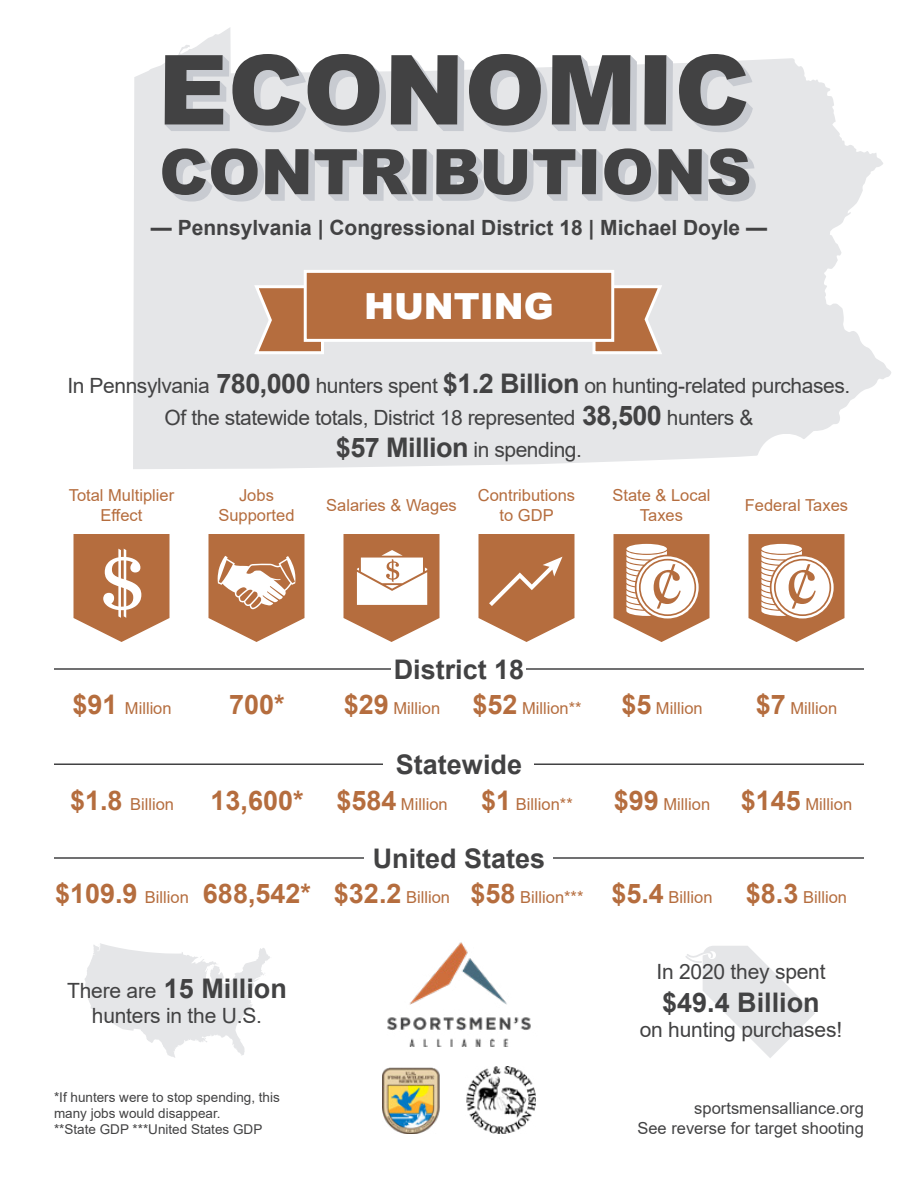
<style>
.page{position:relative;width:918px;height:1188px;background:#fff}
.page>*{position:absolute;margin:0;border:0;box-sizing:border-box;transform-origin:0 0}
.t1{font:900 36px "Arial";color:#fff}
.t2{font:700 27px "Arial";color:#424243}
.t3{font:700 27px "Arial";color:#b56d3e}
.t4{font:21px/32.4px "Arial";letter-spacing:-.02em;color:#424243;text-align:center}
.t5{font:700 21px "Arial";color:#424243}
.t6{font:16.5px/19.8px "Arial";color:#b56d3e;text-align:center}
.t7{font:16.5px/19.8px "Arial";color:#424243;text-align:right}
.t8{font:13.5px/16.2px "Arial";color:#424243}
.s1{font-weight:700;font-size:27px}
.s2{font-weight:400;font-size:21px}
</style>
<div class="page">
<svg style="left:133px;top:27px;width:758px;height:442px;fill:#e5e6e8"></svg>
<svg style="left:85px;top:943px;width:185px;height:115px"></svg>
<svg style="left:685px;top:946px;width:130px;height:112px"></svg>
<img style="left:387px;top:942px;width:144px;height:105px">
<svg style="left:252px;top:268px;width:413px;height:89px;background:#c69575"></svg>
<svg style="left:74px;top:534px;width:96px;height:108px"></svg>
<svg style="left:344px;top:534px;width:96px;height:108px"></svg>
<svg style="left:208px;top:534px;width:96px;height:108px"></svg>
<hr style="left:54px;top:857px;width:810px;height:2px;background:#424243">
<hr style="left:54px;top:763px;width:810px;height:2px;background:#424243">
<div style="left:384px;top:751px;width:150px;height:27px;background:#fff"></div>
<div style="left:364px;top:844px;width:190px;height:28px;background:#fff"></div>
<svg style="left:478px;top:534px;width:96px;height:108px;background:#c1845d"></svg>
<svg style="left:614px;top:534px;width:96px;height:108px"></svg>
<svg style="left:748px;top:534px;width:96px;height:108px"></svg>
<img style="left:382px;top:1067px;width:58px;height:67px">
<img style="left:466px;top:1066px;width:70px;height:68px">
<svg style="left:165px;top:54px;width:472px;height:78px;background:#88888a"></svg>
<svg style="left:644px;top:55px;width:29px;height:76px;background:#6f7072"></svg>
<svg style="left:679px;top:54px;width:74px;height:78px;background:#949597"></svg>
<svg style="left:162px;top:148px;width:594px;height:54px;background:#8f9092"></svg>
<hr style="left:54px;top:668px;width:810px;height:2px;background:#424243">
<div style="left:392px;top:656px;width:134px;height:26px;background:#fff"></div>
<p class="t5" style="left:151px;top:213px;width:618px">— Pennsylvania | Congressional District 18 | Michael Doyle —</p>
<h1 class="t1" style="left:364px;top:280px;width:191px">HUNTING</h1>
<p class="t4" style="left:68px;top:369px;width:784px">In Pennsylvania <span class="s1">780,000</span> hunters spent <span class="s1">$1.2 Billion</span> on hunting-related purchases.<br>Of the statewide totals, District 18 represented <span class="s1">38,500</span> hunters &amp;<br><span class="s1">$57 Million</span> in spending.</p>
<p class="t6" style="left:69px;top:485px;width:107px">Total Multiplier<br>Effect</p>
<p class="t6" style="left:218px;top:485px;width:78px">Jobs<br>Supported</p>
<p class="t6" style="left:326px;top:495px;width:132px">Salaries &amp; Wages</p>
<p class="t6" style="left:478px;top:485px;width:99px">Contributions to GDP</p>
<p class="t6" style="left:612px;top:485px;width:100px">State &amp; Local<br>Taxes</p>
<p class="t6" style="left:745px;top:495px;width:105px">Federal Taxes</p>
<h2 class="t2" style="left:394px;top:650px;width:132px">District 18</h2>
<p class="t6" style="left:72px;top:698px;width:101px"><span class="s1">$91</span> Million</p>
<h2 class="t3" style="left:229px;top:685px;width:57px">700*</h2>
<p class="t6" style="left:344px;top:698px;width:239px"><span class="s1">$29</span> Million <span class="s1">$52</span> Million**</p>
<p class="t6" style="left:621px;top:698px;width:83px"><span class="s1">$5</span> Million</p>
<p class="t6" style="left:756px;top:698px;width:83px"><span class="s1">$7</span> Million</p>
<h2 class="t2" style="left:396px;top:746px;width:128px">Statewide</h2>
<p class="t6" style="left:70px;top:794px;width:106px"><span class="s1">$1.8</span> Billion</p>
<p class="t6" style="left:210px;top:794px;width:364px"><span class="s1">13,600* $584</span> Million <span class="s1">$1</span> Billion**</p>
<p class="t6" style="left:614px;top:794px;width:240px"><span class="s1">$99</span> Million <span class="s1">$145</span> Million</p>
<h2 class="t2" style="left:373px;top:839px;width:174px">United States</h2>
<p class="t6" style="left:55px;top:887px;width:793px"><span class="s1">$109.9</span> Billion <span class="s1">688,542* $32.2</span> Billion <span class="s1">$58</span> Billion*** <span class="s1">$5.4</span> Billion <span class="s1">$8.3</span> Billion</p>
<h2 class="t2" style="left:67px;top:969px;width:221px"><span class="s2">There are</span> 15 Million</h2>
<p class="t4" style="left:92px;top:999px;width:172px">hunters in the U.S.</p>
<p class="t8" style="left:54px;top:1089px;width:227px">*If hunters were to stop spending, this many jobs would disappear.<br>**State GDP ***United States GDP</p>
<p class="t4" style="left:656px;top:956px;width:171px">In 2020 they spent</p>
<h2 class="t2" style="left:662px;top:983px;width:159px">$49.4 Billion</h2>
<p class="t4" style="left:640px;top:1013px;width:204px">on hunting purchases!</p>
<p class="t7" style="left:637px;top:1098px;width:228px">sportsmensalliance.org<br>See reverse for target shooting</p>
</div>
